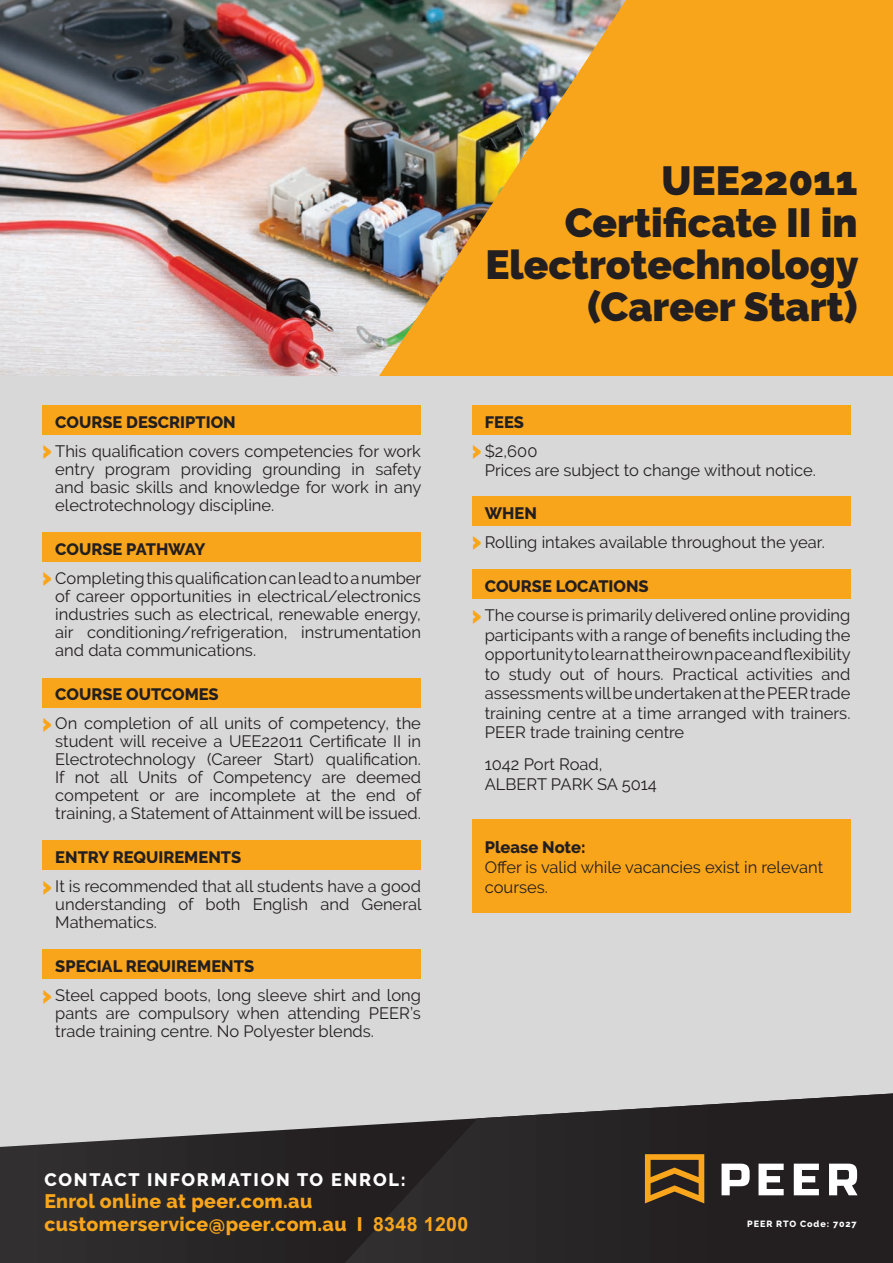
<style>
.page{position:relative;width:893px;height:1263px;background:#d8d8d8}
.page>*{position:absolute;margin:0;border:0;box-sizing:border-box;transform-origin:0 0}
.t1{font:900 40.5px/42px "Raleway";color:#231f20;text-align:right}
.t2{font:800 23.4px "Raleway";color:#f9a51b;scale:.77 1}
.t3{font:800 19.5px/22.5px "Raleway";letter-spacing:.02em;color:#f9a51b}
.t4{font:800 18px "Raleway";letter-spacing:.1em;color:#fff}
.t5{font:16.5px/18px "Raleway";color:#231f20;text-align:justify}
.t6{font:800 16.5px "Raleway";color:#231f20}
.t7{font:800 9px "Raleway";letter-spacing:.1em;color:#fff}
.s1{font-weight:800}
.s2{font-weight:800;font-size:23.4px;color:#f9a51b}
.s3{font-family:"Arial";font-weight:700}
</style>
<div class="page">
<div style="left:0;top:0;width:893px;height:376px;background:#f9a51b"></div>
<svg style="left:0;top:1126px;width:345px;height:137px"></svg>
<svg style="left:345px;top:1093px;width:548px;height:170px"></svg>
<svg style="left:645px;top:1154px;width:59px;height:49px"></svg>
<svg style="left:722px;top:1163px;width:28px;height:32px"></svg>
<svg style="left:758px;top:1163px;width:26px;height:32px"></svg>
<svg style="left:794px;top:1163px;width:25px;height:32px"></svg>
<svg style="left:829px;top:1163px;width:28px;height:32px"></svg>
<div style="left:43px;top:405px;width:378px;height:30px;background:#f9a51b"></div>
<div style="left:43px;top:532px;width:378px;height:30px;background:#f9a51b"></div>
<div style="left:43px;top:678px;width:378px;height:29px;background:#f9a51b"></div>
<div style="left:43px;top:840px;width:378px;height:30px;background:#f9a51b"></div>
<div style="left:43px;top:949px;width:378px;height:30px;background:#f9a51b"></div>
<div style="left:472px;top:405px;width:378px;height:30px;background:#f9a51b"></div>
<div style="left:472px;top:496px;width:378px;height:30px;background:#f9a51b"></div>
<div style="left:472px;top:819px;width:378px;height:93px;background:#f9a51b"></div>
<img style="left:0;top:0;width:626px;height:376px">
<div style="left:472px;top:569px;width:378px;height:30px;background:#f9a51b"></div>
<p class="t6" style="left:55px;top:412px;width:182px">COURSE DESCRIPTION</p>
<p class="t5" style="left:55px;top:442px;width:368px">This qualification covers competencies for work entry program providing grounding in safety and basic skills and knowledge for work in any electrotechnology discipline.</p>
<h2 class="t2" style="left:43px;top:436px;width:13px">&gt;</h2>
<p class="t6" style="left:55px;top:539px;width:152px">COURSE PATHWAY</p>
<p class="t5" style="left:55px;top:569px;width:368px">Completing this qualification can lead to a number of career opportunities in electrical/electronics industries such as electrical, renewable energy, air conditioning/refrigeration, instrumentation and data communications.</p>
<h2 class="t2" style="left:43px;top:563px;width:13px">&gt;</h2>
<p class="t6" style="left:55px;top:685px;width:165px">COURSE OUTCOMES</p>
<p class="t5" style="left:55px;top:714px;width:368px">On completion of all units of competency, the student will receive a UEE22011 Certificate II in Electrotechnology (Career Start) qualification.<br>If not all Units of Competency are deemed competent or are incomplete at the end of training, a Statement of Attainment will be issued.</p>
<h2 class="t2" style="left:43px;top:709px;width:13px">&gt;</h2>
<p class="t6" style="left:55px;top:848px;width:187px">ENTRY REQUIREMENTS</p>
<p class="t5" style="left:55px;top:877px;width:368px">It is recommended that all students have a good understanding of both English and General Mathematics.</p>
<h2 class="t2" style="left:43px;top:872px;width:13px">&gt;</h2>
<p class="t6" style="left:55px;top:957px;width:200px">SPECIAL REQUIREMENTS</p>
<p class="t5" style="left:55px;top:986px;width:367px">Steel capped boots, long sleeve shirt and long pants are compulsory when attending PEER’s trade training centre. No Polyester blends.</p>
<h2 class="t2" style="left:43px;top:981px;width:13px">&gt;</h2>
<h1 class="t1" style="left:485px;top:160px;width:375px">UEE22011<br>Certificate II in<br>Electrotechnology (Career Start)</h1>
<p class="t6" style="left:485px;top:412px;width:41px">FEES</p>
<p class="t5" style="left:485px;top:441px;width:333px;line-height:19.5px">$2,600<br>Prices are subject to change without notice.</p>
<h2 class="t2" style="left:472px;top:436px;width:13px">&gt;</h2>
<p class="t5" style="left:472px;top:498px;width:354px;line-height:29px;text-indent:13px"><span class="s1">WHEN<br></span><span class="s2">&gt;</span> Rolling intakes available throughout the year.</p>
<p class="t6" style="left:485px;top:577px;width:165px">COURSE LOCATIONS</p>
<p class="t5" style="left:485px;top:605px;width:368px;line-height:19.5px">The course is primarily delivered online providing participants with a range of benefits including the opportunity to learn at their own pace and flexibility to study out of hours. Practical activities and assessments will be undertaken at the PEER trade training centre at a time arranged with trainers.<br>PEER trade training centre</p>
<p class="t5" style="left:485px;top:755px;width:174px;line-height:19.5px">1042 Port Road,<br>ALBERT PARK SA 5014</p>
<h2 class="t2" style="left:472px;top:601px;width:13px">&gt;</h2>
<p class="t6" style="left:485px;top:838px;width:102px">Please Note:</p>
<p class="t5" style="left:485px;top:857px;width:340px;line-height:19.8px">Offer is valid while vacancies exist in relevant courses.</p>
<p class="t4" style="left:44px;top:1169px;width:363px">CONTACT INFORMATION TO ENROL:</p>
<p class="t3" style="left:44px;top:1190px;width:425px">Enrol online at peer.com.au customerservice@peer.com.au I <span class="s3">8348 1200</span></p>
<p class="t7" style="left:747px;top:1218px;width:111px">PEER RTO Code: 7027</p>
</div>
